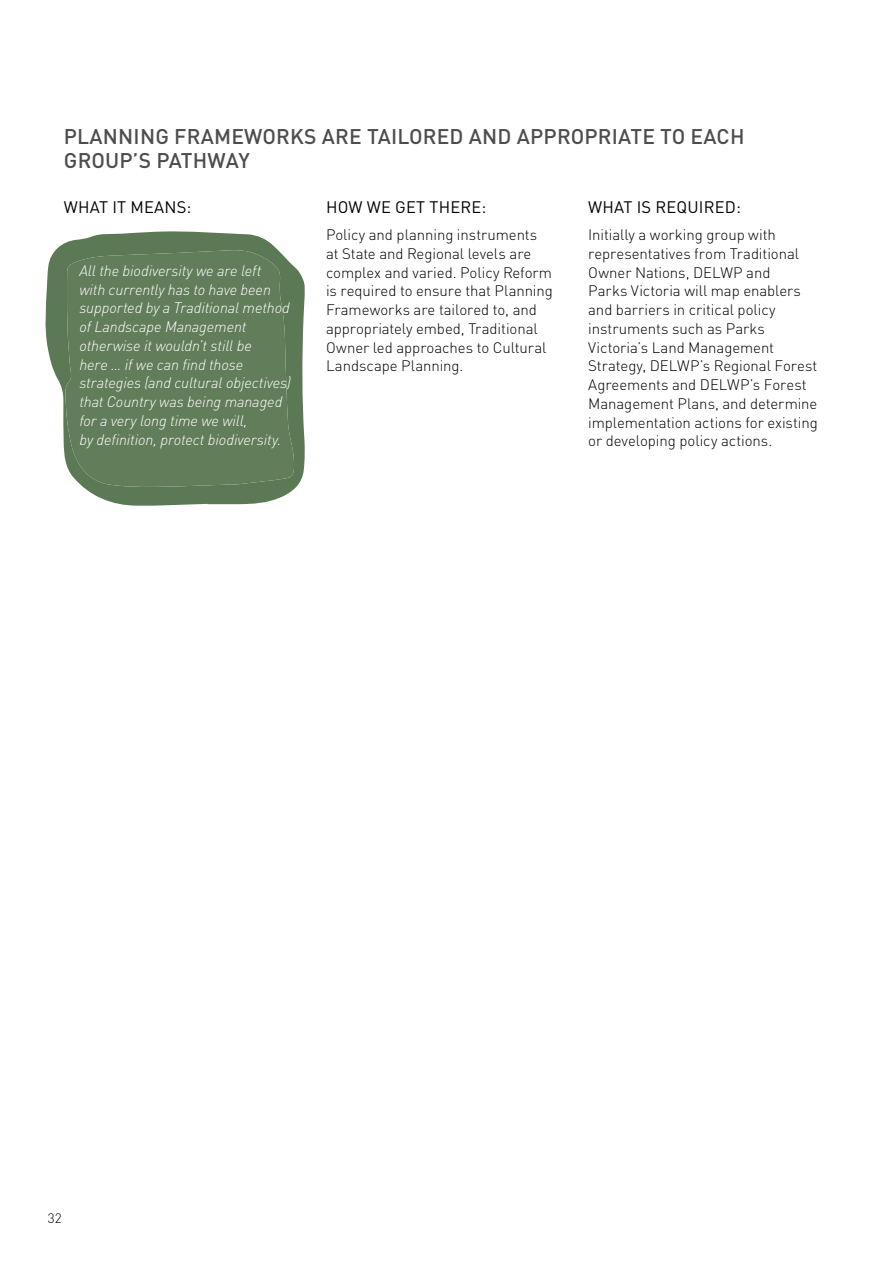
<style>
.page{position:relative;width:893px;height:1263px;background:#fff}
.page>*{position:absolute;margin:0;border:0;box-sizing:border-box;transform-origin:0 0}
.t1{font:500 21px/24px "DINOT";letter-spacing:.01em;color:#4d4d4f}
.t2{font:16.5px "DINOT";letter-spacing:.01em;color:#000}
.t3{font:300 15px/18.8px "DINOT";letter-spacing:-.005em;color:#000}
.t4{font:italic 300 15px/18.8px "DINOT";letter-spacing:-.005em;color:#fff}
.t5{font:300 13.5px "DINOT";color:#000}
</style>
<div class="page">
<svg style="left:45px;top:231px;width:260px;height:275px;fill:#5b7954"></svg>
<div style="left:65px;top:249px;width:229px;height:238px;background:#627d5a"></div>
<h1 class="t1" style="left:64px;top:124px;width:682px">PLANNING FRAMEWORKS ARE TAILORED AND APPROPRIATE TO EACH<br>GROUP’S PATHWAY</h1>
<p class="t2" style="left:64px;top:197px;width:129px">WHAT IT MEANS:</p>
<p class="t4" style="left:79px;top:261px;width:213px">All the biodiversity we are left with currently has to have been supported by a Traditional method of Landscape Management otherwise it wouldn’t still be<br>here … if we can find those strategies (and cultural objectives) that Country was being managed for a very long time we will,<br>by definition, protect biodiversity.</p>
<p class="t2" style="left:326px;top:197px;width:162px">HOW WE GET THERE:</p>
<p class="t3" style="left:326px;top:225px;width:228px">Policy and planning instruments at State and Regional levels are complex and varied. Policy Reform is required to ensure that Planning<br>Frameworks are tailored to, and appropriately embed, Traditional<br>Owner led approaches to Cultural<br>Landscape Planning.</p>
<p class="t2" style="left:588px;top:197px;width:154px">WHAT IS REQUIRED:</p>
<p class="t3" style="left:588px;top:225px;width:231px">Initially a working group with representatives from Traditional<br>Owner Nations, DELWP and<br>Parks Victoria will map enablers and barriers in critical policy instruments such as Parks<br>Victoria’s Land Management<br>Strategy, DELWP’s Regional Forest<br>Agreements and DELWP’s Forest<br>Management Plans, and determine implementation actions for existing or developing policy actions.</p>
<p class="t5" style="left:48px;top:1210px;width:15px">32</p>
</div>
